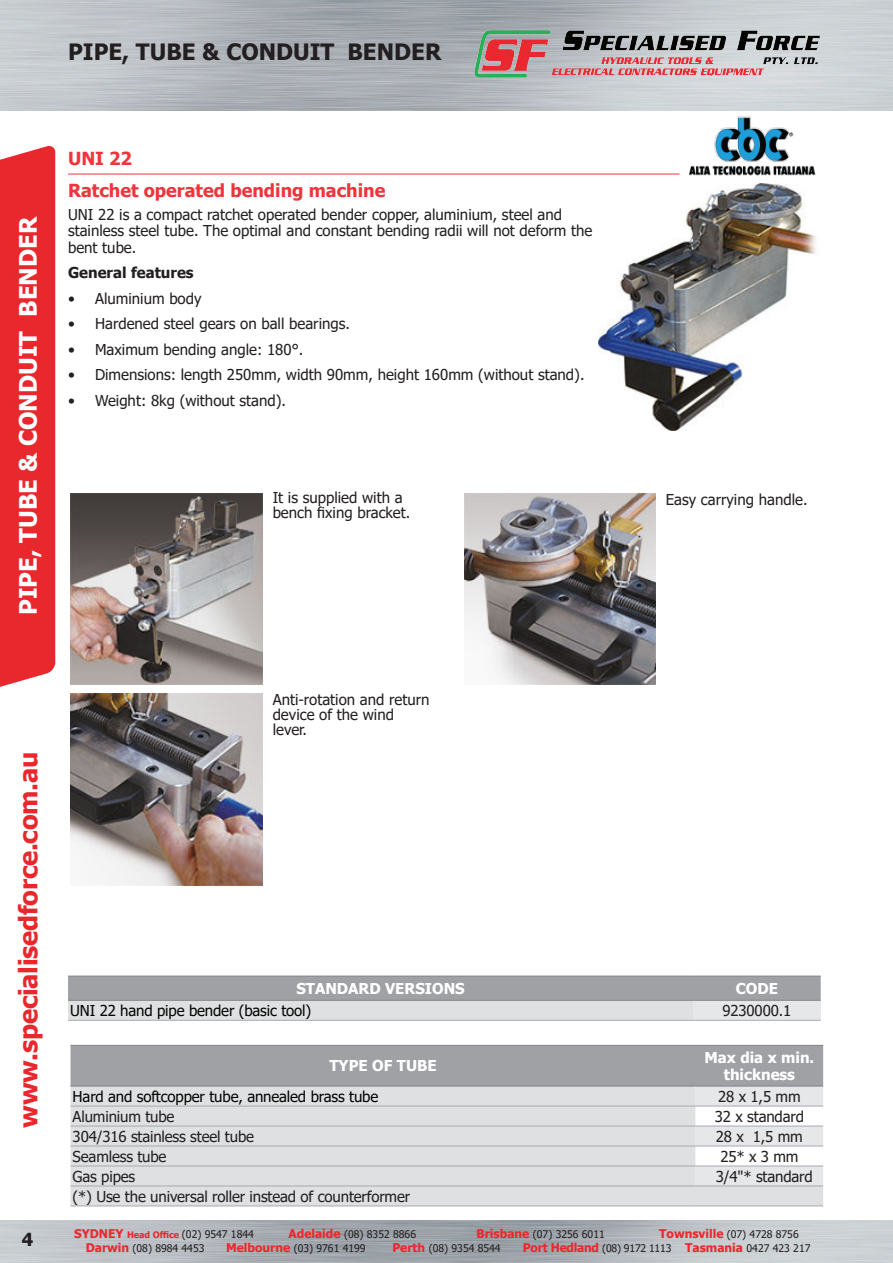
<style>
.page{position:relative;width:893px;height:1263px;background:#fff}
.page>*{position:absolute;margin:0;border:0;box-sizing:border-box;transform-origin:0 0}
.t1{font:700 25.5px "Tahoma";letter-spacing:-.01em;color:#e9282d}
.t2{font:700 24px "Tahoma";color:#fff}
.t3{font:700 22.5px "Tahoma";color:#231f20}
.RC_Features_INTRO_BOLD{font:700 18px "Tahoma";color:#ee353c}
.RC_Product_Heading_RED_Underline{font:700 18px "Tahoma";color:#ee353c}
.t4{font:700 18px "Tahoma";color:#231f20}
.RC_Body_Copy_LIGHT_10_pt{font:15px/15px "Tahoma";color:#231f20}
.RC_Cell_Centred_10_pt_SOURCE{font:15px "Tahoma";letter-spacing:-.01em;color:#231f20}
.RC_Cell_Centred_10_pt_SOURCE-2{font:15px "Tahoma";letter-spacing:-.01em;color:#040503}
.RC_Header_Table_WHITE_10_pt_SOURCE{font:700 15px/16.5px "Tahoma";color:#fff;text-align:center}
.RC_Body_Copy_LIGHT_10_pt-2{font:700 15px "Tahoma";color:#231f20}
.t5{font:10.5px "Tahoma";color:#231f20}
.s1{font-weight:700;font-size:12px;color:#e9282d}
.s2{font-weight:700;font-size:9px;color:#e9282d}
</style>
<div class="page">
<div style="left:0;top:146px;width:55px;height:541px;background:#e9282d"></div>
<img style="left:444px;top:30px;width:409px;height:52px">
<img style="left:689px;top:116px;width:127px;height:59px">
<div style="left:68px;top:977px;width:753px;height:23px;background:#a0a1a5"></div>
<div style="left:68px;top:1000px;width:625px;height:20px;background:#dfe0e2"></div>
<div style="left:693px;top:1000px;width:128px;height:20px;background:#e6e7e9"></div>
<hr style="left:68px;top:1020px;width:625px;height:1px;background:#a8a9ad">
<hr style="left:693px;top:1020px;width:128px;height:1px;background:#a8a9ad">
<hr style="left:68px;top:976px;width:625px;height:1px;background:#808285">
<hr style="left:68px;top:1000px;width:625px;height:1px;background:#808285">
<hr style="left:693px;top:976px;width:128px;height:1px;background:#808285">
<hr style="left:693px;top:1000px;width:128px;height:1px;background:#808285">
<hr style="left:68px;top:174px;width:611px;height:1px;background:#ee353c">
<div style="left:71px;top:1187px;width:752px;height:19px;background:#dfe0e2"></div>
<svg style="left:71px;top:1046px;width:752px;height:140px;background:#cdced0"></svg>
<hr style="left:71px;top:1106px;width:625px;height:1px;background:#a8a9ad">
<hr style="left:696px;top:1106px;width:127px;height:1px;background:#a8a9ad">
<hr style="left:71px;top:1126px;width:625px;height:1px;background:#a8a9ad">
<hr style="left:696px;top:1126px;width:127px;height:1px;background:#a8a9ad">
<hr style="left:71px;top:1146px;width:625px;height:1px;background:#a8a9ad">
<hr style="left:696px;top:1146px;width:127px;height:1px;background:#a8a9ad">
<hr style="left:71px;top:1166px;width:625px;height:1px;background:#a8a9ad">
<hr style="left:696px;top:1166px;width:127px;height:1px;background:#a8a9ad">
<hr style="left:71px;top:1186px;width:625px;height:1px;background:#a8a9ad">
<hr style="left:696px;top:1186px;width:127px;height:1px;background:#a8a9ad">
<hr style="left:71px;top:1206px;width:625px;height:1px;background:#a8a9ad">
<hr style="left:696px;top:1206px;width:127px;height:1px;background:#a8a9ad">
<hr style="left:71px;top:1045px;width:625px;height:1px;background:#808285">
<hr style="left:71px;top:1086px;width:625px;height:1px;background:#808285">
<hr style="left:696px;top:1045px;width:127px;height:1px;background:#808285">
<hr style="left:696px;top:1086px;width:127px;height:1px;background:#808285">
<img style="left:598px;top:183px;width:218px;height:248px">
<img style="left:71px;top:694px;width:191px;height:191px">
<img style="left:464px;top:493px;width:192px;height:191px">
<img style="left:71px;top:493px;width:191px;height:191px">
<h3 class="t3" style="left:68px;top:36px;width:375px">PIPE, TUBE &amp; CONDUIT BENDER</h3>
<p class="RC_Product_Heading_RED_Underline" style="left:68px;top:146px;width:66px">UNI 22</p>
<h2 class="t2" style="left:11px;top:615px;width:400px;rotate:-90deg">PIPE, TUBE &amp; CONDUIT BENDER</h2>
<p class="RC_Features_INTRO_BOLD" style="left:68px;top:177px;width:319px">Ratchet operated bending machine</p>
<p class="RC_Body_Copy_LIGHT_10_pt" style="left:68px;top:207px;width:526px;line-height:16.5px">UNI 22 is a compact ratchet operated bender copper, aluminium, steel and stainless steel tube. The optimal and constant bending radii will not deform the bent tube.</p>
<p class="RC_Body_Copy_LIGHT_10_pt-2" style="left:68px;top:262px;width:127px">General features</p>
<p class="RC_Body_Copy_LIGHT_10_pt" style="left:68px;top:292px;width:135px">• Aluminium body</p>
<p class="RC_Body_Copy_LIGHT_10_pt" style="left:68px;top:317px;width:283px">• Hardened steel gears on ball bearings.</p>
<p class="RC_Body_Copy_LIGHT_10_pt" style="left:68px;top:343px;width:237px">• Maximum bending angle: 180°.</p>
<p class="RC_Body_Copy_LIGHT_10_pt" style="left:68px;top:368px;width:518px">• Dimensions: length 250mm, width 90mm, height 160mm (without stand).</p>
<p class="RC_Body_Copy_LIGHT_10_pt" style="left:68px;top:394px;width:220px">• Weight: 8kg (without stand).</p>
<p class="RC_Body_Copy_LIGHT_10_pt" style="left:273px;top:491px;width:139px">It is supplied with a bench fixing bracket.</p>
<p class="RC_Body_Copy_LIGHT_10_pt" style="left:666px;top:492px;width:143px">Easy carrying handle.</p>
<h1 class="t1" style="left:10px;top:1128px;width:378px;rotate:-90deg">www.specialisedforce.com.au</h1>
<p class="RC_Body_Copy_LIGHT_10_pt" style="left:273px;top:693px;width:158px">Anti-rotation and return device of the wind lever.</p>
<p class="RC_Header_Table_WHITE_10_pt_SOURCE" style="left:296px;top:981px;width:170px">STANDARD VERSIONS</p>
<p class="RC_Header_Table_WHITE_10_pt_SOURCE" style="left:736px;top:981px;width:44px">CODE</p>
<p class="RC_Cell_Centred_10_pt_SOURCE-2" style="left:70px;top:1000px;width:243px">UNI 22 hand pipe bender (basic tool)</p>
<p class="RC_Cell_Centred_10_pt_SOURCE" style="left:722px;top:1000px;width:70px">9230000.1</p>
<p class="RC_Header_Table_WHITE_10_pt_SOURCE" style="left:329px;top:1058px;width:109px">TYPE OF TUBE</p>
<p class="RC_Header_Table_WHITE_10_pt_SOURCE" style="left:704px;top:1050px;width:111px">Max dia x min. thickness</p>
<p class="RC_Cell_Centred_10_pt_SOURCE-2" style="left:73px;top:1086px;width:307px">Hard and softcopper tube, annealed brass tube</p>
<p class="RC_Cell_Centred_10_pt_SOURCE" style="left:718px;top:1086px;width:84px">28 x 1,5 mm</p>
<p class="RC_Cell_Centred_10_pt_SOURCE" style="left:73px;top:1106px;width:103px">Aluminium tube</p>
<p class="RC_Cell_Centred_10_pt_SOURCE" style="left:715px;top:1106px;width:91px">32 x standard</p>
<p class="RC_Cell_Centred_10_pt_SOURCE" style="left:73px;top:1126px;width:183px">304/316 stainless steel tube</p>
<p class="RC_Cell_Centred_10_pt_SOURCE" style="left:716px;top:1126px;width:89px">28 x 1,5 mm</p>
<p class="RC_Cell_Centred_10_pt_SOURCE" style="left:73px;top:1146px;width:95px">Seamless tube</p>
<p class="RC_Cell_Centred_10_pt_SOURCE" style="left:720px;top:1146px;width:80px">25* x 3 mm</p>
<p class="RC_Cell_Centred_10_pt_SOURCE" style="left:73px;top:1166px;width:64px">Gas pipes</p>
<p class="RC_Cell_Centred_10_pt_SOURCE" style="left:716px;top:1166px;width:98px">3/4"* standard</p>
<p class="RC_Cell_Centred_10_pt_SOURCE" style="left:73px;top:1186px;width:339px">(*) Use the universal roller instead of counterformer</p>
<p class="t4" style="left:22px;top:1226px;width:13px">4</p>
<p class="t5" style="left:74px;top:1227px;width:181px"><span class="s1">SYDNEY</span> <span class="s2">Head Office</span> (02) 9547 1844</p>
<p class="t5" style="left:289px;top:1227px;width:129px"><span class="s1">Adelaide</span> (08) 8352 8866</p>
<p class="t5" style="left:476px;top:1227px;width:130px"><span class="s1">Brisbane</span> (07) 3256 6011</p>
<p class="t5" style="left:659px;top:1227px;width:141px"><span class="s1">Townsville</span> (07) 4728 8756</p>
<p class="t5" style="left:86px;top:1241px;width:120px"><span class="s1">Darwin</span> (08) 8984 4453</p>
<p class="t5" style="left:226px;top:1241px;width:141px"><span class="s1">Melbourne</span> (03) 9761 4199</p>
<p class="t5" style="left:392px;top:1241px;width:110px"><span class="s1">Perth</span> (08) 9354 8544</p>
<p class="t5" style="left:523px;top:1241px;width:289px"><span class="s1">Port Hedland</span> (08) 9172 1113 <span class="s1">Tasmania</span> 0427 423 217</p>
</div>
